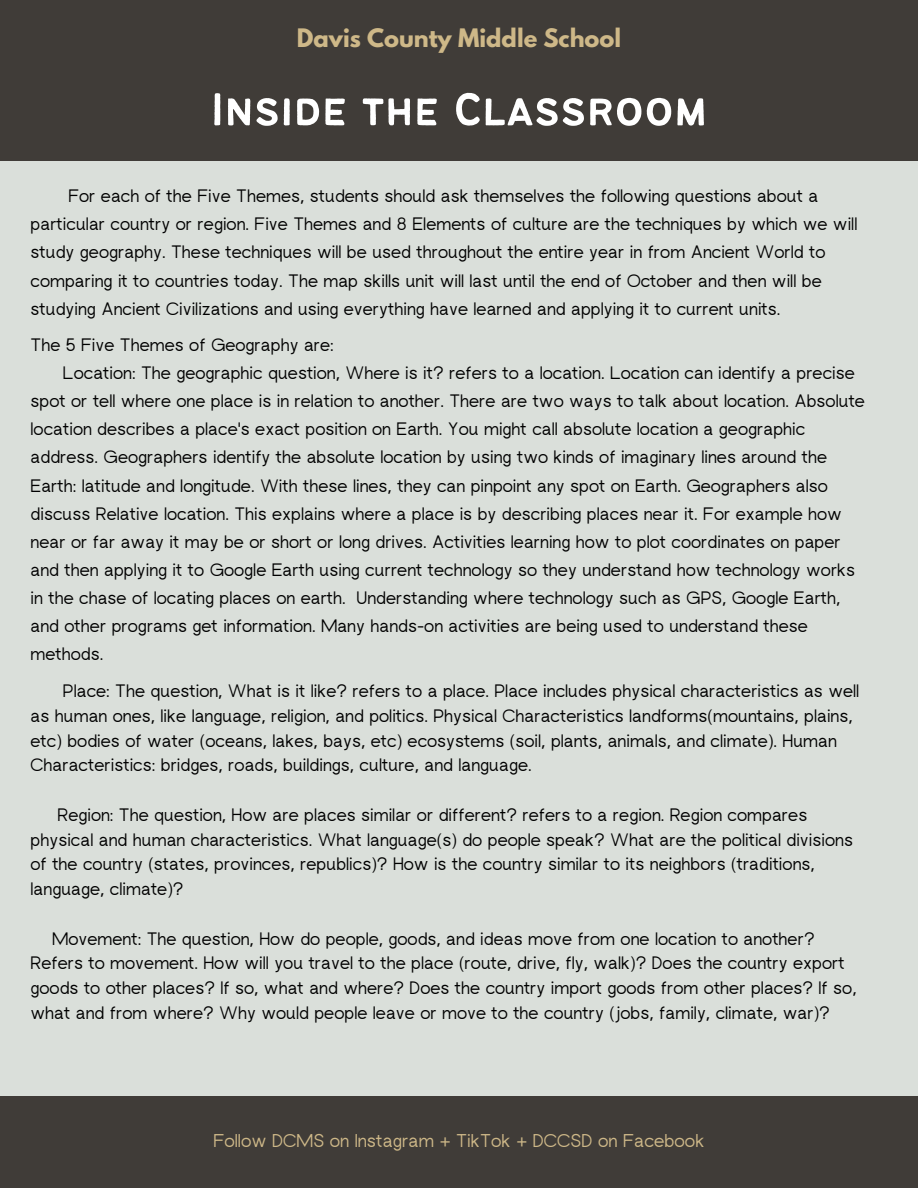
<style>
.page{position:relative;width:918px;height:1188px;background:#dadfda}
.page>*{position:absolute;margin:0;border:0;box-sizing:border-box;transform-origin:0 0}
.t1{font:50.85px "Bantayog";color:#fff}
.t2{font:700 22.5px "League Spartan";color:#ceb888}
.t3{font:18.45px "rugratssans";color:#ceb888}
.t4{font:18px/24.8px "rugratssans";color:#000}
</style>
<div class="page">
<div style="left:0;top:0;width:918px;height:160px;background:#403c38"></div>
<div style="left:0;top:1096px;width:918px;height:92px;background:#403c38"></div>
<p class="t2" style="left:297px;top:27px;width:326px">Davis County Middle School</p>
<h1 class="t1" style="left:211px;top:89px;width:498px">Inside the Classroom</h1>
<p class="t4" style="left:31px;top:184px;width:828px;line-height:28.2px;text-indent:38px">For each of the Five Themes, students should ask themselves the following questions about a particular country or region. Five Themes and 8 Elements of culture are the techniques by which we will study geography. These techniques will be used throughout the entire year in from Ancient World to comparing it to countries today. The map skills unit will last until the end of October and then will be studying Ancient Civilizations and using everything have learned and applying it to current units.</p>
<p class="t4" style="left:31px;top:334px;width:305px">The 5 Five Themes of Geography are:</p>
<p class="t4" style="left:63px;top:362px;width:793px">Location: The geographic question, Where is it? refers to a location. Location can identify a precise</p>
<p class="t4" style="left:31px;top:390px;width:836px">spot or tell where one place is in relation to another. There are two ways to talk about location. Absolute</p>
<p class="t4" style="left:31px;top:418px;width:776px">location describes a place's exact position on Earth. You might call absolute location a geographic</p>
<p class="t4" style="left:31px;top:447px;width:798px">address. Geographers identify the absolute location by using two kinds of imaginary lines around the</p>
<p class="t4" style="left:31px;top:475px;width:799px">Earth: latitude and longitude. With these lines, they can pinpoint any spot on Earth. Geographers also</p>
<p class="t4" style="left:31px;top:503px;width:813px">discuss Relative location. This explains where a place is by describing places near it. For example how</p>
<p class="t4" style="left:31px;top:531px;width:812px">near or far away it may be or short or long drives. Activities learning how to plot coordinates on paper</p>
<p class="t4" style="left:31px;top:559px;width:826px">and then applying it to Google Earth using current technology so they understand how technology works</p>
<p class="t4" style="left:31px;top:587px;width:812px">in the chase of locating places on earth. Understanding where technology such as GPS, Google Earth,</p>
<p class="t4" style="left:31px;top:615px;width:779px">and other programs get information. Many hands-on activities are being used to understand these</p>
<p class="t4" style="left:31px;top:643px;width:74px">methods.</p>
<p class="t4" style="left:31px;top:680px;width:830px;text-indent:32px">Place: The question, What is it like? refers to a place. Place includes physical characteristics as well as human ones, like language, religion, and politics. Physical Characteristics landforms(mountains, plains, etc) bodies of water (oceans, lakes, bays, etc) ecosystems (soil, plants, animals, and climate). Human Characteristics: bridges, roads, buildings, culture, and language.</p>
<p class="t4" style="left:31px;top:804px;width:824px;text-indent:27px">Region: The question, How are places similar or different? refers to a region. Region compares physical and human characteristics. What language(s) do people speak? What are the political divisions of the country (states, provinces, republics)? How is the country similar to its neighbors (traditions, language, climate)?</p>
<p class="t4" style="left:31px;top:928px;width:828px;text-indent:22px">Movement: The question, How do people, goods, and ideas move from one location to another?<br>Refers to movement. How will you travel to the place (route, drive, fly, walk)? Does the country export goods to other places? If so, what and where? Does the country import goods from other places? If so, what and from where? Why would people leave or move to the country (jobs, family, climate, war)?</p>
<p class="t3" style="left:213px;top:1134px;width:493px">Follow DCMS on Instagram + TikTok + DCCSD on Facebook</p>
</div>
